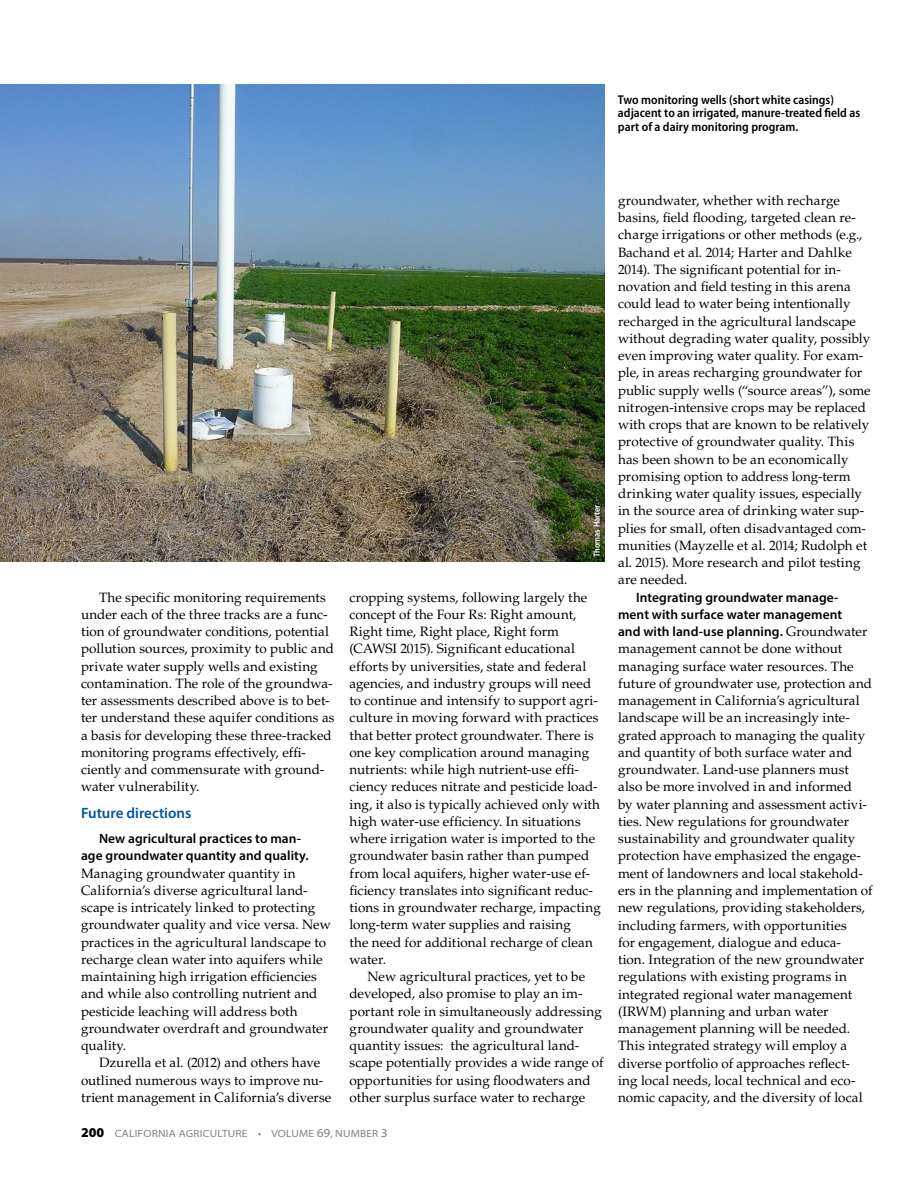
<style>
.page{position:relative;width:918px;height:1188px;background:#fff}
.page>*{position:absolute;margin:0;border:0;box-sizing:border-box;transform-origin:0 0}
.t1{font:600 15px "Myriad Pro";color:#0054a0}
.t2{font:13.5px/17.2px "Palatino LT Std";letter-spacing:.005em;color:#000}
.t3{font:600 13.5px/17.2px "Myriad Pro";letter-spacing:.005em;color:#000}
.t4{font:600 semi-condensed 12.75px/13.5px "Myriad Pro";color:#000}
.t5{font:semi-expanded 10.5px "Myriad Pro";letter-spacing:.02em;color:#7e817b}
.t6{font:600 semi-condensed 9px "Myriad Pro";color:#fff}
.s1{font-weight:900;font-stretch:normal;font-size:13.5px;color:#000}
.s2{font-size:12.3px}
.s3{font-family:"Palatino LT Std";font-weight:400}
</style>
<div class="page">
<img style="left:0;top:85px;width:604px;height:477px">
<div style="left:593px;top:504px;width:10px;height:56px;background:#000;opacity:.45"></div>
<p class="t4" style="left:618px;top:92px;width:244px">Two monitoring wells (short white casings) adjacent to an irrigated, manure-treated field as part of a dairy monitoring program.</p>
<p class="t2" style="left:81px;top:589px;width:255px;text-indent:18px">The specific monitoring requirements under each of the three tracks are a func&shy;tion of groundwater conditions, potential pollution sources, proximity to public and private water supply wells and existing contamination. The role of the groundwa&shy;ter assessments described above is to bet&shy;ter understand these aquifer conditions as a basis for developing these three-tracked monitoring programs effectively, effi&shy;ciently and commensurate with ground&shy;water vulnerability.</p>
<p class="t1" style="left:81px;top:804px;width:112px">Future directions</p>
<p class="t3" style="left:81px;top:830px;width:229px;text-indent:18px">New agricultural practices to man&shy;age groundwater quantity and quality.</p>
<p class="t2" style="left:81px;top:865px;width:252px">Managing groundwater quantity in California’s diverse agricultural land&shy;scape is intricately linked to protecting groundwater quality and vice versa. New practices in the agricultural landscape to recharge clean water into aquifers while maintaining high irrigation efficiencies and while also controlling nutrient and pesticide leaching will address both groundwater overdraft and groundwater quality.</p>
<p class="t2" style="left:81px;top:1054px;width:252px;text-align:center">Dzurella et al. (2012) and others have outlined numerous ways to improve nu&shy;trient management in California’s diverse</p>
<p class="t6" style="left:591px;top:557px;width:54px;rotate:-90deg">Thomas Harter</p>
<p class="t2" style="left:350px;top:589px;width:253px">cropping systems, following largely the concept of the Four Rs: Right amount, Right time, Right place, Right form (CAWSI 2015). Significant educational efforts by universities, state and federal agencies, and industry groups will need to continue and intensify to support agri&shy;culture in moving forward with practices that better protect groundwater. There is one key complication around managing nutrients: while high nutrient-use effi&shy;ciency reduces nitrate and pesticide load&shy;ing, it also is typically achieved only with high water-use efficiency. In situations where irrigation water is imported to the groundwater basin rather than pumped from local aquifers, higher water-use ef&shy;ficiency translates into significant reduc&shy;tions in groundwater recharge, impacting long-term water supplies and raising<br>the need for additional recharge of clean water.</p>
<p class="t2" style="left:350px;top:968px;width:256px;text-indent:18px">New agricultural practices, yet to be developed, also promise to play an im&shy;portant role in simultaneously addressing groundwater quality and groundwater quantity issues: the agricultural land&shy;scape potentially provides a wide range of opportunities for using floodwaters and other surplus surface water to recharge</p>
<p class="t5" style="left:81px;top:1127px;width:308px"><span class="s1">200</span> CALIFORNIA AGRICULTURE • VOLUME <span class="s2">69</span>, NUMBER <span class="s2">3</span></p>
<p class="t2" style="left:618px;top:192px;width:254px">groundwater, whether with recharge basins, field flooding, targeted clean re&shy;charge irrigations or other methods (e.g., Bachand et al. 2014; Harter and Dahlke 2014). The significant potential for in&shy;novation and field testing in this arena could lead to water being intentionally recharged in the agricultural landscape without degrading water quality, possibly even improving water quality. For exam&shy;ple, in areas recharging groundwater for public supply wells (“source areas”), some nitrogen-intensive crops may be replaced with crops that are known to be relatively protective of groundwater quality. This has been shown to be an economically promising option to address long-term drinking water quality issues, especially in the source area of drinking water sup&shy;plies for small, often disadvantaged com&shy;munities (Mayzelle et al. 2014; Rudolph et al. 2015). More research and pilot testing are needed.</p>
<p class="t3" style="left:618px;top:588px;width:251px;text-indent:18px">Integrating groundwater manage&shy;ment with surface water management and with land-use planning. <span class="s3">Groundwater</span></p>
<p class="t2" style="left:618px;top:640px;width:256px">management cannot be done without managing surface water resources. The future of groundwater use, protection and management in California’s agricultural landscape will be an increasingly inte&shy;grated approach to managing the quality and quantity of both surface water and groundwater. Land-use planners must also be more involved in and informed<br>by water planning and assessment activi&shy;ties. New regulations for groundwater sustainability and groundwater quality protection have emphasized the engage&shy;ment of landowners and local stakehold&shy;ers in the planning and implementation of new regulations, providing stakeholders, including farmers, with opportunities<br>for engagement, dialogue and educa-<br>tion. Integration of the new groundwater regulations with existing programs in integrated regional water management (IRWM) planning and urban water management planning will be needed.<br>This integrated strategy will employ a diverse portfolio of approaches reflect&shy;ing local needs, local technical and eco&shy;nomic capacity, and the diversity of local</p>
</div>
